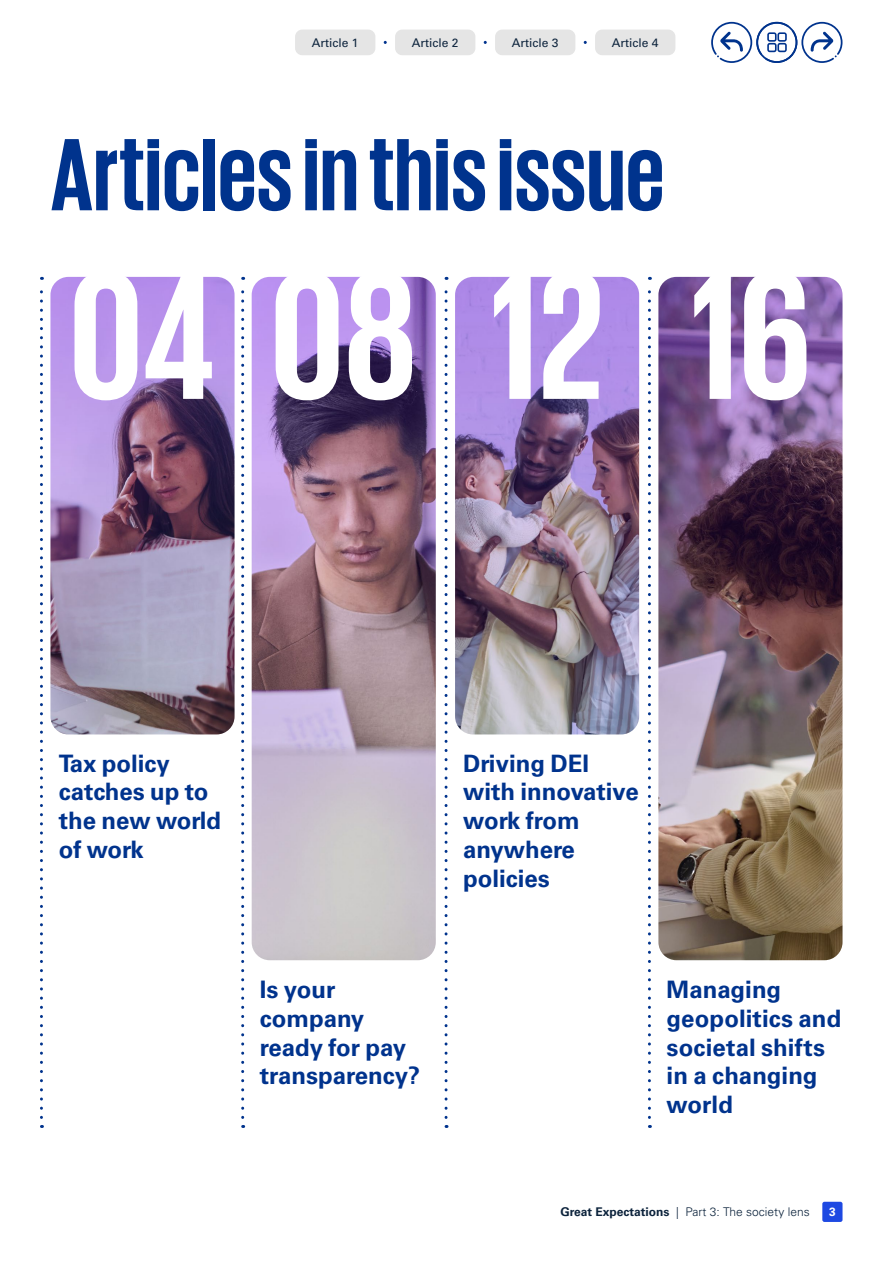
<style>
.page{position:relative;width:893px;height:1263px;background:#fff}
.page>*{position:absolute;margin:0;border:0;box-sizing:border-box;transform-origin:0 0}
.t1{font:700 186.6px "KPMG";color:#fff}
.t2{font:700 105px "KPMG";color:#00338d}
.t3{font:700 24px/28.8px "Univers LT Std";color:#00338d}
.t4{font:300 12px "Univers LT Std";color:#0c233c}
.t5{font:12px "Univers LT Std";color:#0c233c}
.t6{font:700 12px "Univers LT Std";color:#fff}
.s1{font-weight:700}
</style>
<div class="page">
<img style="left:658px;top:277px;width:184px;height:683px">
<img style="left:252px;top:277px;width:184px;height:683px">
<img style="left:50px;top:277px;width:185px;height:457px">
<img style="left:455px;top:277px;width:184px;height:457px">
<svg style="left:40px;top:277px;width:3px;height:840px"></svg>
<svg style="left:241px;top:277px;width:3px;height:840px"></svg>
<svg style="left:445px;top:277px;width:3px;height:840px"></svg>
<svg style="left:648px;top:277px;width:3px;height:840px"></svg>
<div style="left:822px;top:1202px;width:20px;height:20px;background:#1e49e2;border-radius:2px"></div>
<div style="left:296px;top:30px;width:79px;height:24px;background:#e5e5e5;border-radius:6px"></div>
<div style="left:295px;top:30px;width:80px;height:25px;border:2px solid #e5e5e5;border-radius:6px"></div>
<div style="left:396px;top:30px;width:79px;height:24px;background:#e5e5e5;border-radius:6px"></div>
<div style="left:395px;top:30px;width:80px;height:25px;border:2px solid #e5e5e5;border-radius:6px"></div>
<div style="left:496px;top:30px;width:79px;height:24px;background:#e5e5e5;border-radius:6px"></div>
<div style="left:495px;top:30px;width:80px;height:25px;border:2px solid #e5e5e5;border-radius:6px"></div>
<div style="left:596px;top:30px;width:79px;height:24px;background:#e5e5e5;border-radius:6px"></div>
<div style="left:595px;top:30px;width:80px;height:25px;border:2px solid #e5e5e5;border-radius:6px"></div>
<svg style="left:711px;top:22px;width:131px;height:41px"></svg>
<p class="t5" style="left:312px;top:35px;width:48px">Article 1</p>
<p class="t5" style="left:412px;top:35px;width:48px">Article 2</p>
<p class="t5" style="left:512px;top:35px;width:48px">Article 3</p>
<p class="t5" style="left:612px;top:35px;width:48px">Article 4</p>
<h2 class="t2" style="left:50px;top:122px;width:616px">Articles in this issue</h2>
<h1 class="t1" style="left:69px;top:242px;width:743px">04 08 12 16</h1>
<p class="t3" style="left:59px;top:749px;width:164px">Tax policy catches up to the new world of work</p>
<p class="t3" style="left:260px;top:975px;width:162px">Is your company ready for pay transparency?</p>
<p class="t3" style="left:463px;top:749px;width:177px">Driving DEI with innovative work from anywhere policies</p>
<p class="t3" style="left:667px;top:975px;width:176px">Managing geopolitics and societal shifts in a changing world</p>
<p class="t4" style="left:560px;top:1205px;width:251px"><span class="s1">Great Expectations</span> | Part 3: The society lens</p>
<p class="t6" style="left:829px;top:1205px;width:8px">3</p>
</div>
